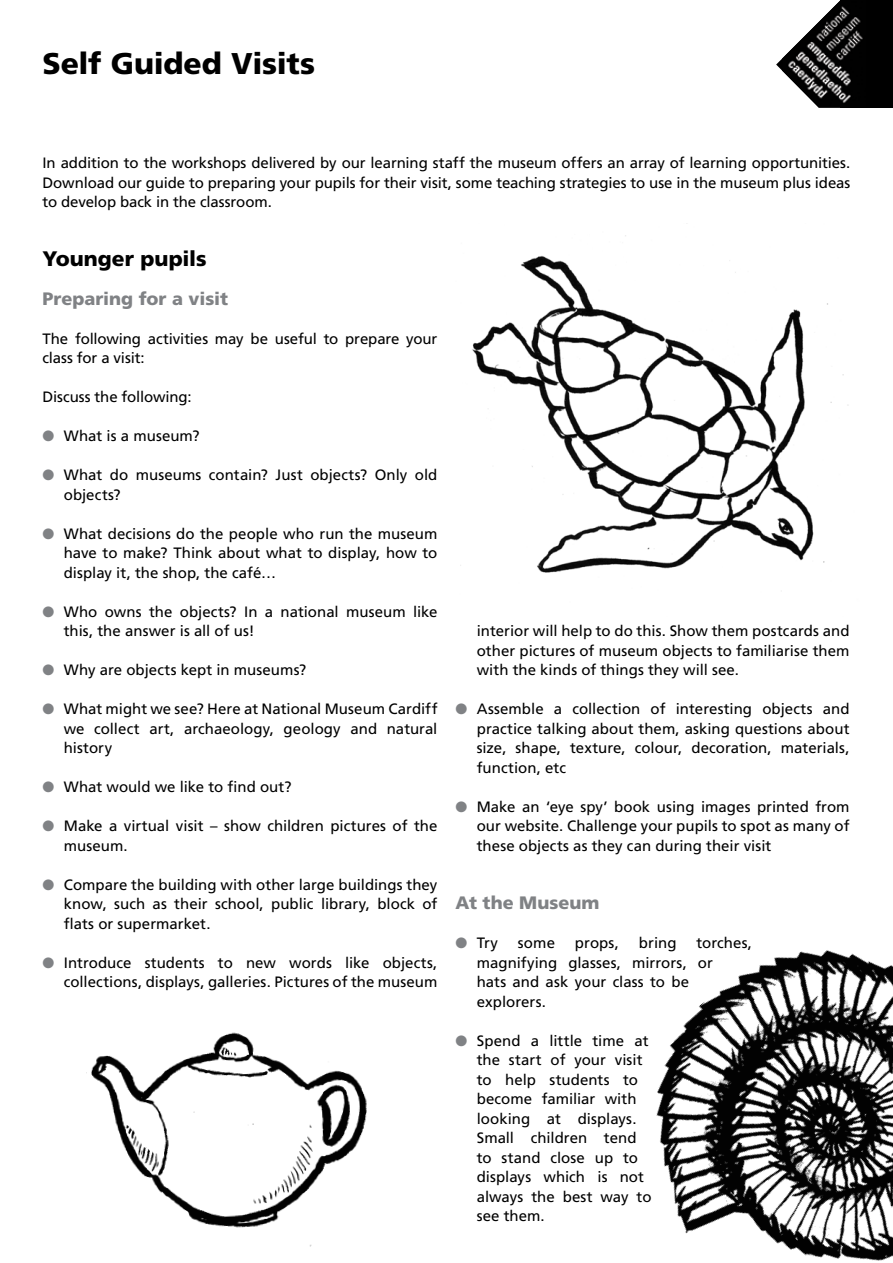
<style>
.page{position:relative;width:893px;height:1263px;background:#fff}
.page>*{position:absolute;margin:0;border:0;box-sizing:border-box;transform-origin:0 0}
.t1{font:900 30px "Frutiger";letter-spacing:-.01em;color:#000}
.t2{font:900 21px "Frutiger";color:#000}
.t3{font:900 18px "Frutiger";letter-spacing:-.005em;color:#808285}
.t4{font:15px/19.5px "Frutiger LT Com";color:#000;text-align:justify}
.s1{color:#808285}
</style>
<div class="page">
<svg style="left:776px;top:0;width:117px;height:108px"></svg>
<img style="left:782px;top:0;width:87px;height:108px">
<img style="left:86px;top:1032px;width:281px;height:215px">
<img style="left:656px;top:950px;width:237px;height:311px">
<img style="left:460px;top:235px;width:389px;height:338px">
<h1 class="t1" style="left:43px;top:46px;width:274px">Self Guided Visits</h1>
<p class="t4" style="left:43px;top:153px;width:809px">In addition to the workshops delivered by our learning staff the museum offers an array of learning opportunities.<br>Download our guide to preparing your pupils for their visit, some teaching strategies to use in the museum plus ideas to develop back in the classroom.</p>
<h2 class="t2" style="left:43px;top:245px;width:166px">Younger pupils</h2>
<p class="t3" style="left:43px;top:287px;width:187px">Preparing for a visit</p>
<p class="t4" style="left:43px;top:329px;width:396px">The following activities may be useful to prepare your class for a visit:</p>
<p class="t4" style="left:43px;top:387px;width:151px">Discuss the following:</p>
<p class="t4" style="left:43px;top:426px;width:159px"><span class="s1">●</span> What is a museum?</p>
<p class="t4" style="left:64px;top:465px;width:375px;text-indent:-21px"><span class="s1">●</span> What do museums contain? Just objects? Only old objects?</p>
<p class="t4" style="left:64px;top:524px;width:375px;text-indent:-21px"><span class="s1">●</span> What decisions do the people who run the museum have to make? Think about what to display, how to display it, the shop, the café…</p>
<p class="t4" style="left:64px;top:602px;width:375px;text-indent:-21px"><span class="s1">●</span> Who owns the objects? In a national museum like this, the answer is all of us!</p>
<p class="t4" style="left:43px;top:660px;width:265px"><span class="s1">●</span> Why are objects kept in museums?</p>
<p class="t4" style="left:64px;top:699px;width:375px;text-indent:-21px"><span class="s1">●</span> What might we see? Here at National Museum Cardiff we collect art, archaeology, geology and natural history</p>
<p class="t4" style="left:43px;top:777px;width:251px"><span class="s1">●</span> What would we like to find out?</p>
<p class="t4" style="left:64px;top:816px;width:375px;text-indent:-21px"><span class="s1">●</span> Make a virtual visit – show children pictures of the museum.</p>
<p class="t4" style="left:64px;top:875px;width:375px;text-indent:-21px"><span class="s1">●</span> Compare the building with other large buildings they know, such as their school, public library, block of flats or supermarket.</p>
<p class="t4" style="left:43px;top:953px;width:396px;text-align:right"><span class="s1">●</span> Introduce students to new words like objects, collections, displays, galleries. Pictures of the museum</p>
<p class="t4" style="left:477px;top:621px;width:374px">interior will help to do this. Show them postcards and other pictures of museum objects to familiarise them with the kinds of things they will see.</p>
<p class="t4" style="left:477px;top:699px;width:374px;text-indent:-21px"><span class="s1">●</span> Assemble a collection of interesting objects and practice talking about them, asking questions about size, shape, texture, colour, decoration, materials, function, etc</p>
<p class="t4" style="left:477px;top:797px;width:374px;text-indent:-21px"><span class="s1">●</span> Make an ‘eye spy’ book using images printed from our website. Challenge your pupils to spot as many of these objects as they can during their visit</p>
<p class="t3" style="left:455px;top:892px;width:145px">At the Museum</p>
<p class="t4" style="left:455px;top:933px;width:44px"><span class="s1">●</span> Try</p>
<p class="t4" style="left:518px;top:933px;width:39px">some</p>
<p class="t4" style="left:575px;top:933px;width:45px">props,</p>
<p class="t4" style="left:639px;top:933px;width:39px">bring</p>
<p class="t4" style="left:477px;top:933px;width:277px;text-align:left;text-indent:220px">torches, magnifying glasses, mirrors, or<br>hats and ask your class to be explorers.</p>
<p class="t4" style="left:477px;top:1031px;width:176px;text-align:left;text-indent:-21px"><span class="s1">●</span> Spend a little time at the start of your visit to help students to become familiar with looking at displays.<br>Small children tend to stand close up to displays which is not always the best way to see them.</p>
</div>
